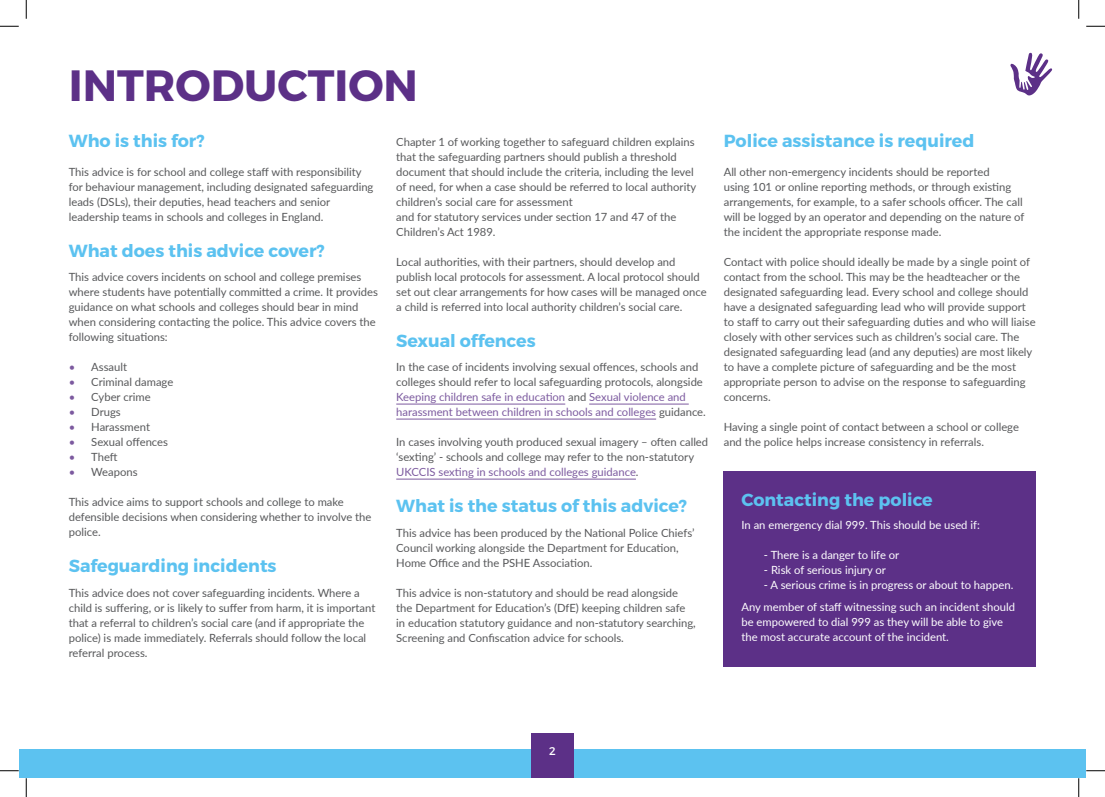
<style>
.page{position:relative;width:1105px;height:797px;background:#fff}
.page>*{position:absolute;margin:0;border:0;box-sizing:border-box;transform-origin:0 0}
.t1{font:700 43.75px "Montserrat";color:#5c3087}
.t2{font:700 17.5px "Montserrat";color:#5cc2f0}
.t3{font:11.25px/15px "Lato";color:#57585a}
.t4{font:11.25px/22.5px "Lato";color:#fff}
.t5{font:11.25px "Montserrat";color:#fff}
.s1{color:#7c5a9f}
.s2{color:#5c3087}
</style>
<div class="page">
<div style="left:19px;top:749px;width:1067px;height:28px;background:#5cc2f0"></div>
<div style="left:531px;top:733px;width:43px;height:44px;background:#5c3087"></div>
<svg style="left:1010px;top:52px;width:42px;height:44px"></svg>
<hr style="left:396px;top:404px;width:169px;height:1px;background:#7c5a9f">
<hr style="left:589px;top:404px;width:100px;height:1px;background:#7c5a9f">
<hr style="left:396px;top:419px;width:260px;height:1px;background:#7c5a9f">
<hr style="left:396px;top:479px;width:240px;height:1px;background:#7c5a9f">
<div style="left:724px;top:471px;width:312px;height:196px;background:#5c3087"></div>
<svg style="left:0;top:25px;width:19px;height:2px"></svg>
<svg style="left:1086px;top:25px;width:19px;height:2px"></svg>
<svg style="left:0;top:770px;width:19px;height:1px"></svg>
<svg style="left:1086px;top:770px;width:19px;height:1px"></svg>
<svg style="left:25px;top:0;width:2px;height:19px"></svg>
<svg style="left:25px;top:778px;width:2px;height:19px"></svg>
<svg style="left:1078px;top:0;width:1px;height:19px"></svg>
<svg style="left:1078px;top:778px;width:1px;height:19px"></svg>
<h1 class="t1" style="left:69px;top:59px;width:351px">INTRODUCTION</h1>
<h2 class="t2" style="left:69px;top:130px;width:137px">Who is this for?</h2>
<p class="t3" style="left:69px;top:164px;width:306px">This advice is for school and college staff with responsibility for behaviour management, including designated safeguarding leads (DSLs), their deputies, head teachers and senior leadership teams in schools and colleges in England.</p>
<h2 class="t2" style="left:69px;top:239px;width:258px">What does this advice cover?</h2>
<p class="t3" style="left:69px;top:269px;width:311px">This advice covers incidents on school and college premises where students have potentially committed a crime. It provides guidance on what schools and colleges should bear in mind when considering contacting the police. This advice covers the following situations:</p>
<p class="t3" style="left:69px;top:359px;width:60px"><span class="s1">•</span> Assault</p>
<p class="t3" style="left:69px;top:374px;width:106px"><span class="s1">•</span> Criminal damage</p>
<p class="t3" style="left:69px;top:389px;width:83px"><span class="s1">•</span> Cyber crime</p>
<p class="t3" style="left:69px;top:404px;width:54px"><span class="s1">•</span> Drugs</p>
<p class="t3" style="left:69px;top:419px;width:83px"><span class="s1">•</span> Harassment</p>
<p class="t3" style="left:69px;top:434px;width:101px"><span class="s1">•</span> Sexual offences</p>
<p class="t3" style="left:69px;top:449px;width:50px"><span class="s1">•</span> Theft</p>
<p class="t3" style="left:69px;top:464px;width:70px"><span class="s1">•</span> Weapons</p>
<p class="t3" style="left:69px;top:494px;width:304px">This advice aims to support schools and college to make defensible decisions when considering whether to involve the police.</p>
<h2 class="t2" style="left:69px;top:554px;width:209px">Safeguarding incidents</h2>
<p class="t3" style="left:69px;top:584px;width:308px">This advice does not cover safeguarding incidents. Where a child is suffering, or is likely to suffer from harm, it is important that a referral to children’s social care (and if appropriate the police) is made immediately. Referrals should follow the local referral process.</p>
<p class="t3" style="left:396px;top:134px;width:301px">Chapter 1 of working together to safeguard children explains that the safeguarding partners should publish a threshold document that should include the criteria, including the level of need, for when a case should be referred to local authority children’s social care for assessment<br>and for statutory services under section 17 and 47 of the Children’s Act 1989.</p>
<p class="t3" style="left:396px;top:254px;width:312px">Local authorities, with their partners, should develop and publish local protocols for assessment. A local protocol should set out clear arrangements for how cases will be managed once a child is referred into local authority children’s social care.</p>
<h2 class="t2" style="left:396px;top:329px;width:141px">Sexual offences</h2>
<p class="t3" style="left:396px;top:359px;width:311px">In the case of incidents involving sexual offences, schools and colleges should refer to local safeguarding protocols, alongside <span class="s1">Keeping children safe in education</span> and <span class="s1">Sexual violence and harassment between children in schools and colleges</span> guidance.</p>
<p class="t3" style="left:396px;top:434px;width:313px">In cases involving youth produced sexual imagery – often called ‘sexting’ - schools and college may refer to the non-statutory<br><span class="s1">UKCCIS sexting in schools and colleges guidance</span>.</p>
<h2 class="t2" style="left:396px;top:494px;width:292px">What is the status of this advice?</h2>
<p class="t3" style="left:396px;top:524px;width:300px">This advice has been produced by the National Police Chiefs’<br>Council working alongside the Department for Education,<br>Home Office and the PSHE Association.</p>
<p class="t3" style="left:396px;top:584px;width:301px">This advice is non-statutory and should be read alongside the Department for Education’s (DfE) keeping children safe in education statutory guidance and non-statutory searching, Screening and Confiscation advice for schools.</p>
<h2 class="t2" style="left:724px;top:130px;width:252px">Police assistance is required</h2>
<p class="t3" style="left:724px;top:164px;width:302px">All other non-emergency incidents should be reported<br>using 101 or online reporting methods, or through existing arrangements, for example, to a safer schools officer. The call will be logged by an operator and depending on the nature of the incident the appropriate response made.</p>
<p class="t3" style="left:724px;top:254px;width:313px">Contact with police should ideally be made by a single point of contact from the school. This may be the headteacher or the designated safeguarding lead. Every school and college should have a designated safeguarding lead who will provide support to staff to carry out their safeguarding duties and who will liaise closely with other services such as children’s social care. The designated safeguarding lead (and any deputies) are most likely to have a complete picture of safeguarding and be the most appropriate person to advise on the response to safeguarding concerns.</p>
<p class="t3" style="left:724px;top:419px;width:297px">Having a single point of contact between a school or college and the police helps increase consistency in referrals.</p>
<h2 class="t2" style="left:741px;top:489px;width:193px">Contacting the police</h2>
<p class="t4" style="left:741px;top:513px;width:240px">In an emergency dial 999. This should be used if:</p>
<p class="t4" style="left:741px;top:543px;width:159px"><span class="s2">•</span> - There is a danger to life or</p>
<p class="t4" style="left:741px;top:558px;width:146px"><span class="s2">•</span> - Risk of serious injury or</p>
<p class="t4" style="left:741px;top:573px;width:275px"><span class="s2">•</span> - A serious crime is in progress or about to happen.<br>Any member of staff witnessing such an incident should</p>
<p class="t4" style="left:741px;top:614px;width:263px;line-height:15px">be empowered to dial 999 as they will be able to give the most accurate account of the incident.</p>
<p class="t5" style="left:549px;top:744px;width:8px">2</p>
</div>
